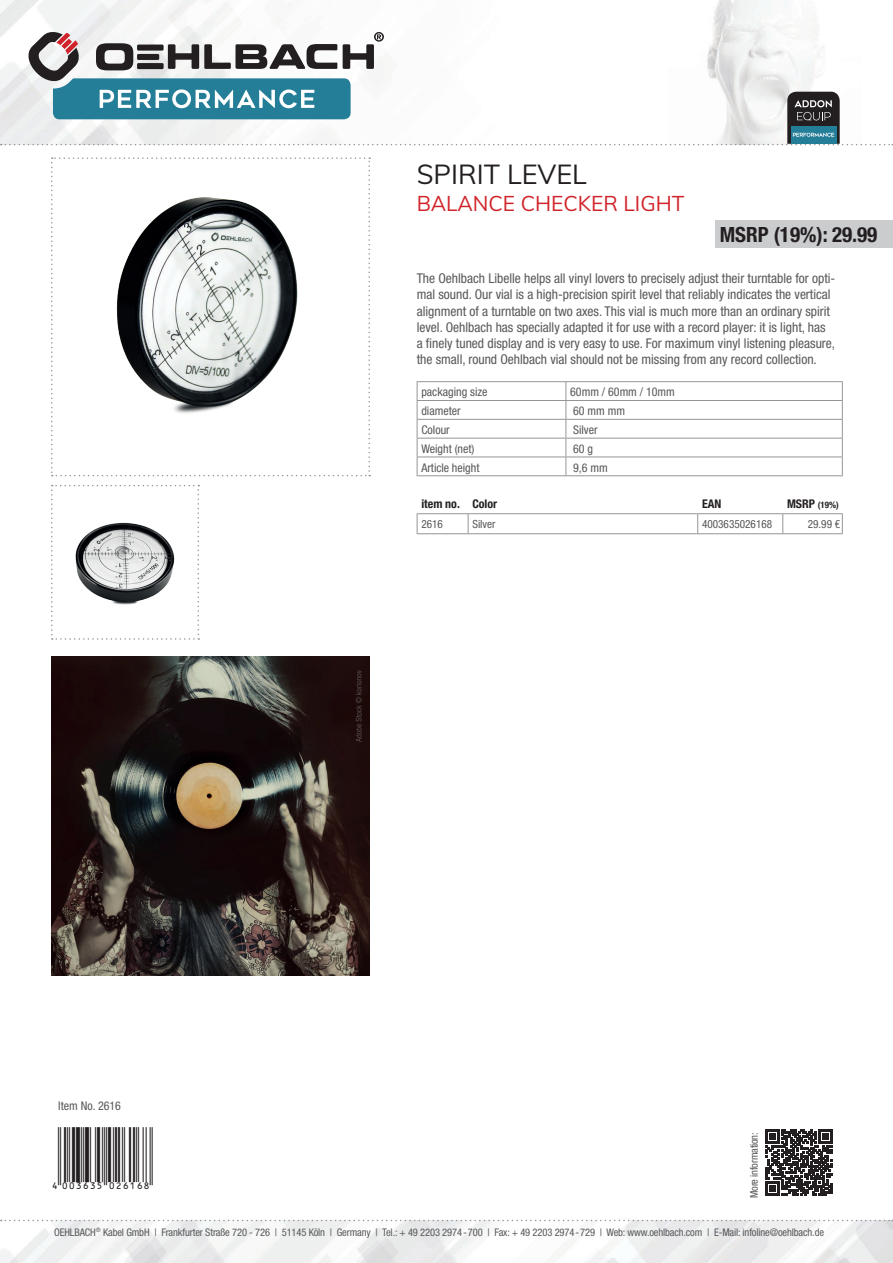
<style>
.page{position:relative;width:893px;height:1263px;background:#fff}
.page>*{position:absolute;margin:0;border:0;box-sizing:border-box;transform-origin:0 0}
.t1{font:27px "EAN";color:#231f20}
.t2{font:27px "Muli";color:#231f20}
.t3{font:21px "Muli";color:#d1232a}
.t4{font:700 condensed 21px "Helvetica Neue LTW1 G";color:#231f20}
.t5{font:condensed 13.5px/16.2px "Helvetica Neue LTW1 G";color:#57585a}
.t6{font:condensed 12px "Helvetica Neue LTW1 G";color:#57585a}
.t7{font:700 condensed 12px "Helvetica Neue LTW1 G";color:#231f20}
.t8{font:condensed 11.25px "Helvetica Neue LTW1 G";color:#57585a}
.t9{font:condensed 10.5px "Helvetica Neue LTW1 G";letter-spacing:-.01em;color:#57585a}
.t10{font:700 condensed 9px "Helvetica Neue LTW1 G";color:#231f20}
.s1{font-size:12px}
</style>
<div class="page">
<img style="left:0;top:1220px;width:893px;height:43px">
<img style="left:0;top:0;width:818px;height:145px">
<svg style="left:1px;top:1220px;width:892px;height:1px"></svg>
<svg style="left:51px;top:157px;width:319px;height:319px"></svg>
<svg style="left:51px;top:485px;width:148px;height:155px"></svg>
<img style="left:51px;top:657px;width:319px;height:319px">
<svg style="left:766px;top:1129px;width:66px;height:67px"></svg>
<svg style="left:1px;top:31px;width:892px;height:114px"></svg>
<svg style="left:417px;top:514px;width:426px;height:19px"></svg>
<hr style="left:417px;top:533px;width:51px;height:1px;background:#939598">
<hr style="left:468px;top:533px;width:230px;height:1px;background:#939598">
<hr style="left:698px;top:533px;width:85px;height:1px;background:#939598">
<hr style="left:783px;top:533px;width:60px;height:1px;background:#939598">
<hr style="left:417px;top:513px;width:51px;height:1px;background:#939598">
<hr style="left:468px;top:513px;width:230px;height:1px;background:#939598">
<hr style="left:698px;top:513px;width:85px;height:1px;background:#939598">
<hr style="left:783px;top:513px;width:60px;height:1px;background:#939598">
<div style="left:715px;top:220px;width:178px;height:28px;background:#cbccce"></div>
<hr style="left:417px;top:381px;width:149px;height:1px;background:#939598">
<hr style="left:566px;top:381px;width:277px;height:1px;background:#939598">
<svg style="left:417px;top:382px;width:426px;height:93px"></svg>
<hr style="left:417px;top:475px;width:149px;height:1px;background:#939598">
<hr style="left:566px;top:475px;width:277px;height:1px;background:#939598">
<h1 class="t2" style="left:417px;top:155px;width:172px">SPIRIT LEVEL</h1>
<h2 class="t3" style="left:417px;top:188px;width:269px">BALANCE CHECKER LIGHT</h2>
<h2 class="t4" style="left:720px;top:222px;width:159px">MSRP (19%): 29.99</h2>
<p class="t5" style="left:417px;top:270px;width:420px">The Oehlbach Libelle helps all vinyl lovers to precisely adjust their turntable for opti&shy;mal sound. Our vial is a high-precision spirit level that reliably indicates the vertical alignment of a turntable on two axes. This vial is much more than an ordinary spirit level. Oehlbach has specially adapted it for use with a record player: it is light, has<br>a finely tuned display and is very easy to use. For maximum vinyl listening pleasure, the small, round Oehlbach vial should not be missing from any record collection.</p>
<p class="t6" style="left:421px;top:385px;width:68px">packaging size</p>
<p class="t6" style="left:570px;top:385px;width:106px">60mm / 60mm / 10mm</p>
<p class="t6" style="left:421px;top:404px;width:41px">diameter</p>
<p class="t6" style="left:573px;top:404px;width:53px">60 mm mm</p>
<p class="t6" style="left:421px;top:423px;width:30px">Colour</p>
<p class="t6" style="left:573px;top:423px;width:26px">Silver</p>
<p class="t6" style="left:421px;top:441px;width:55px">Weight (net)</p>
<p class="t6" style="left:573px;top:441px;width:21px">60 g</p>
<p class="t6" style="left:421px;top:460px;width:60px">Article height</p>
<p class="t6" style="left:573px;top:460px;width:36px">9,6 mm</p>
<p class="t7" style="left:421px;top:496px;width:77px">item no. Color</p>
<p class="t7" style="left:702px;top:496px;width:21px">EAN</p>
<p class="t10" style="left:787px;top:499px;width:53px"><span class="s1">MSRP</span> (19%)</p>
<p class="t8" style="left:421px;top:517px;width:23px">2616</p>
<p class="t8" style="left:472px;top:517px;width:25px">Silver</p>
<p class="t8" style="left:702px;top:517px;width:72px">4003635026168</p>
<p class="t8" style="left:808px;top:517px;width:34px">29.99 €</p>
<p class="t6" style="left:58px;top:1099px;width:64px">Item No. 2616</p>
<h1 class="t1" style="left:51px;top:1157px;width:103px">4":D=@GI#NPTOTV"</h1>
<p class="t9" style="left:748px;top:1198px;width:67px;rotate:-90deg">More information:</p>
<p class="t9" style="left:54px;top:1226px;width:771px">OEHLBACH<sup>®</sup> Kabel GmbH | Frankfurter Straße 720 - 726 | 51145 Köln | Germany | Tel.: + 49 2203 2974-700 | Fax: + 49 2203 2974-729 | Web: www.oehlbach.com | E-Mail: infoline@oehlbach.de</p>
</div>
